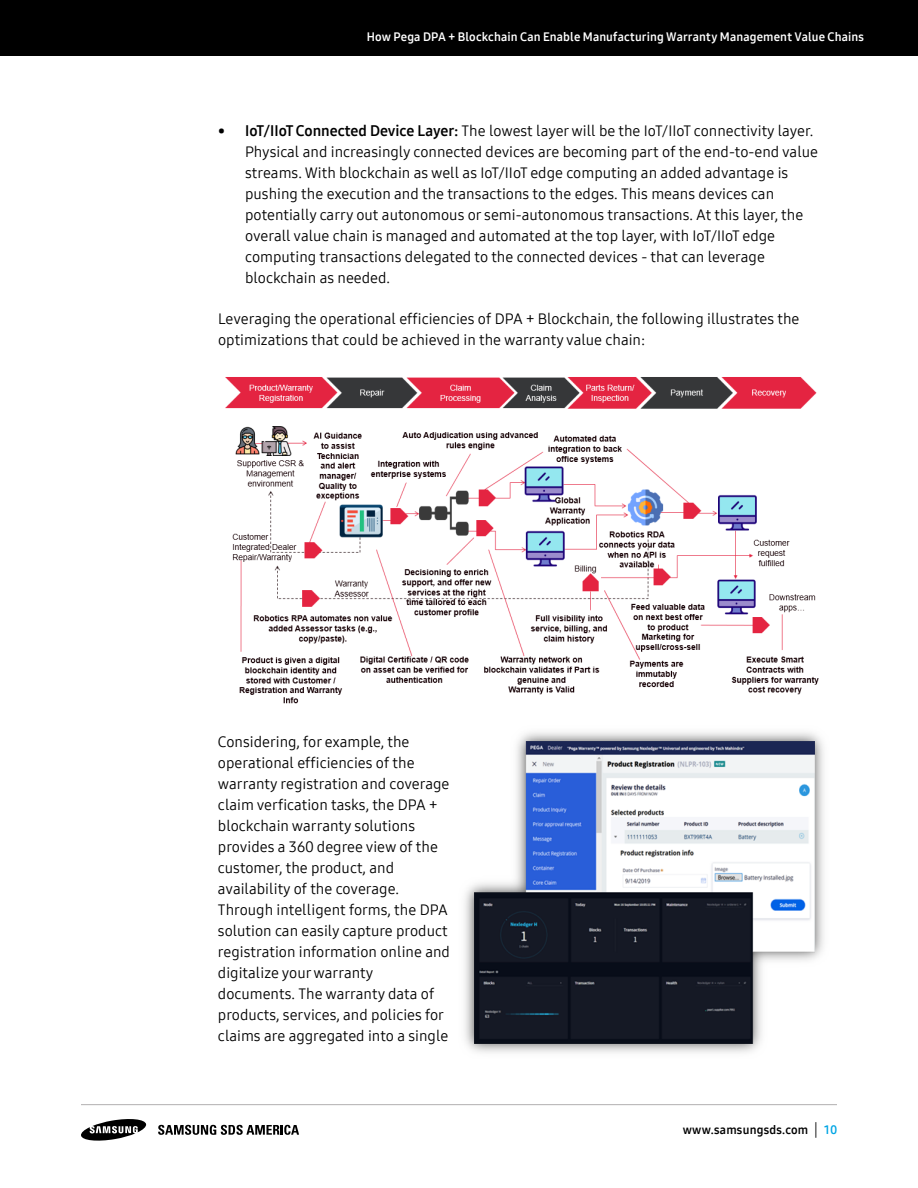
<style>
.page{position:relative;width:918px;height:1188px;background:#fff}
.page>*{position:absolute;margin:0;border:0;box-sizing:border-box;transform-origin:0 0}
.t1{font:15px/21px "Samsung One UI Latin 400";color:#000}
.t2{font:12px "Samsung One UI Latin 700";letter-spacing:.01em;color:#fff}
.t3{font:12px "Samsung One UI Latin 700";letter-spacing:.02em;color:#000}
.s1{font-family:"Samsung One UI Latin 700"}
.s2{font-family:"Samsung One UI Latin 400";font-size:15px}
.s3{color:#00a5e4}
</style>
<div class="page">
<div style="left:0;top:0;width:918px;height:55px;background:#000"></div>
<svg style="left:81px;top:1119px;width:66px;height:22px"></svg>
<svg style="left:158px;top:1125px;width:141px;height:10px"></svg>
<hr style="left:81px;top:1104px;width:756px;height:1px;background:#b2afb0">
<img style="left:225px;top:377px;width:594px;height:327px">
<img style="left:464px;top:732px;width:360px;height:321px">
<p class="t2" style="left:367px;top:29px;width:499px">How Pega DPA + Blockchain Can Enable Manufacturing Warranty Management Value Chains</p>
<p class="t1" style="left:245px;top:120px;width:574px;text-indent:-27px"><span class="s1">• IoT/IIoT Connected Device Layer:</span> The lowest layer will be the IoT/IIoT connectivity layer.<br>Physical and increasingly connected devices are becoming part of the end-to-end value streams. With blockchain as well as IoT/IIoT edge computing an added advantage is pushing the execution and the transactions to the edges. This means devices can potentially carry out autonomous or semi-autonomous transactions. At this layer, the overall value chain is managed and automated at the top layer, with IoT/IIoT edge computing transactions delegated to the connected devices - that can leverage blockchain as needed.</p>
<p class="t1" style="left:218px;top:308px;width:583px">Leveraging the operational efficiencies of DPA + Blockchain, the following illustrates the optimizations that could be achieved in the warranty value chain:</p>
<p class="t1" style="left:218px;top:731px;width:234px">Considering, for example, the operational efficiencies of the warranty registration and coverage claim verfication tasks, the DPA + blockchain warranty solutions provides a 360 degree view of the customer, the product, and availability of the coverage.<br>Through intelligent forms, the DPA solution can easily capture product registration information online and digitalize your warranty documents. The warranty data of products, services, and policies for claims are aggregated into a single</p>
<p class="t3" style="left:683px;top:1122px;width:156px">www.samsungsds.com <span class="s2">|</span> <span class="s3">10</span></p>
</div>
